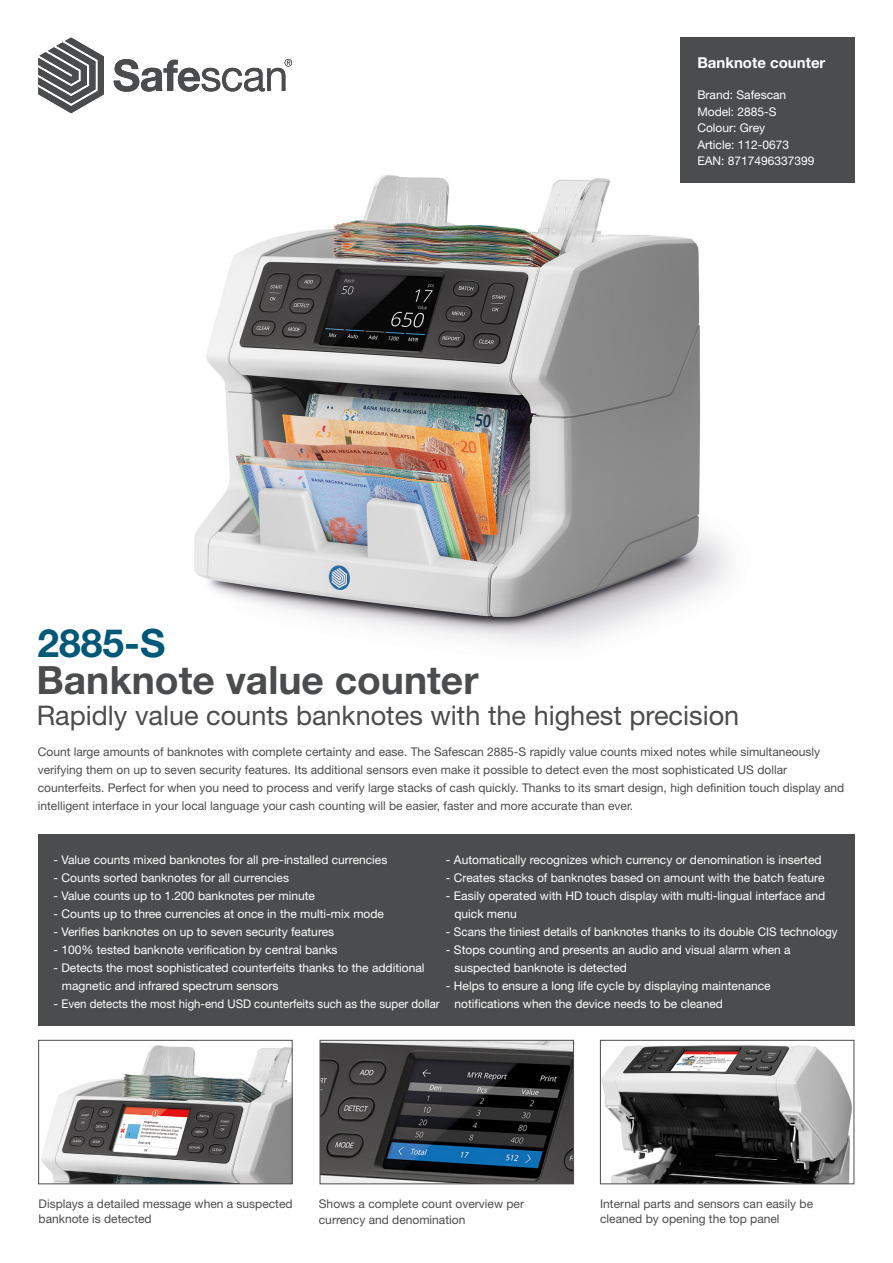
<style>
.page{position:relative;width:893px;height:1263px;background:#fff}
.page>*{position:absolute;margin:0;border:0;box-sizing:border-box;transform-origin:0 0}
.t1{font:700 39px "Helvetica Neue LT Std";color:#4b4c4d}
.t2{font:700 39px "Helvetica Neue LT Std";color:#005879}
.t3{font:27px "Helvetica Neue LT Std";color:#4b4c4d}
.t4{font:700 15px "Helvetica Neue LT Std";color:#fff}
.t5{font:12px/18px "Helvetica Neue LT Std";color:#fff}
.Platte_tekst{font:12px/18px "Helvetica Neue LT Std";color:#4b4c4d}
</style>
<div class="page">
<img style="left:194px;top:175px;width:535px;height:468px">
<div style="left:680px;top:37px;width:175px;height:146px;background:#4b4c4d"></div>
<svg style="left:38px;top:37px;width:66px;height:76px"></svg>
<svg style="left:114px;top:59px;width:178px;height:33px"></svg>
<div style="left:38px;top:834px;width:817px;height:192px;background:#4b4c4d"></div>
<img style="left:41px;top:1045px;width:249px;height:137px">
<div style="left:38px;top:1040px;width:254px;height:144px;border:1px solid #4b4c4d"></div>
<img style="left:322px;top:1042px;width:250px;height:140px">
<div style="left:320px;top:1040px;width:254px;height:144px;border:1px solid #4b4c4d"></div>
<img style="left:602px;top:1045px;width:250px;height:137px">
<div style="left:600px;top:1040px;width:254px;height:144px;border:1px solid #4b4c4d"></div>
<p class="t2" style="left:38px;top:619px;width:129px">2885-S</p>
<p class="t1" style="left:36px;top:655px;width:444px">Banknote value counter</p>
<p class="t4" style="left:697px;top:53px;width:130px">Banknote counter</p>
<p class="t5" style="left:697px;top:86px;width:90px">Brand: Safescan</p>
<p class="t5" style="left:697px;top:102px;width:81px">Model: 2885-S</p>
<p class="t5" style="left:697px;top:119px;width:69px">Colour: Grey</p>
<p class="t5" style="left:697px;top:135px;width:93px">Article: 112-0673</p>
<p class="t5" style="left:697px;top:152px;width:119px">EAN: 8717496337399</p>
<p class="t3" style="left:37px;top:700px;width:704px">Rapidly value counts banknotes with the highest precision</p>
<p class="Platte_tekst" style="left:38px;top:743px;width:808px">Count large amounts of banknotes with complete certainty and ease. The Safescan 2885-S rapidly value counts mixed notes while simultaneously verifying them on up to seven security features. Its additional sensors even make it possible to detect even the most sophisticated US dollar counterfeits. Perfect for when you need to process and verify large stacks of cash quickly. Thanks to its smart design, high definition touch display and intelligent interface in your local language your cash counting will be easier, faster and more accurate than ever.</p>
<p class="t5" style="left:53px;top:851px;width:335px">- Value counts mixed banknotes for all pre-installed currencies</p>
<p class="t5" style="left:53px;top:869px;width:237px">- Counts sorted banknotes for all currencies</p>
<p class="t5" style="left:53px;top:887px;width:263px">- Value counts up to 1.200 banknotes per minute</p>
<p class="t5" style="left:53px;top:905px;width:332px">- Counts up to three currencies at once in the multi-mix mode</p>
<p class="t5" style="left:53px;top:923px;width:282px">- Verifies banknotes on up to seven security features</p>
<p class="t5" style="left:53px;top:941px;width:286px">- 100% tested banknote verification by central banks</p>
<p class="t5" style="left:62px;top:959px;width:364px;text-indent:-9px">- Detects the most sophisticated counterfeits thanks to the additional magnetic and infrared spectrum sensors</p>
<p class="t5" style="left:53px;top:995px;width:388px">- Even detects the most high-end USD counterfeits such as the super dollar</p>
<p class="t5" style="left:446px;top:851px;width:377px">- Automatically recognizes which currency or denomination is inserted</p>
<p class="t5" style="left:446px;top:869px;width:380px">- Creates stacks of banknotes based on amount with the batch feature</p>
<p class="t5" style="left:454px;top:887px;width:372px;text-indent:-9px">- Easily operated with HD touch display with multi-lingual interface and quick menu</p>
<p class="t5" style="left:446px;top:923px;width:393px">- Scans the tiniest details of banknotes thanks to its double CIS technology</p>
<p class="t5" style="left:454px;top:941px;width:338px;text-indent:-9px">- Stops counting and presents an audio and visual alarm when a suspected banknote is detected</p>
<p class="t5" style="left:454px;top:977px;width:318px;text-indent:-9px">- Helps to ensure a long life cycle by displaying maintenance notifications when the device needs to be cleaned</p>
<p class="Platte_tekst" style="left:39px;top:1196px;width:255px;line-height:15px">Displays a detailed message when a suspected banknote is detected</p>
<p class="Platte_tekst" style="left:319px;top:1195px;width:207px;line-height:16.5px">Shows a complete count overview per currency and denomination</p>
<p class="Platte_tekst" style="left:600px;top:1196px;width:214px;line-height:15px">Internal parts and sensors can easily be cleaned by opening the top panel</p>
</div>
